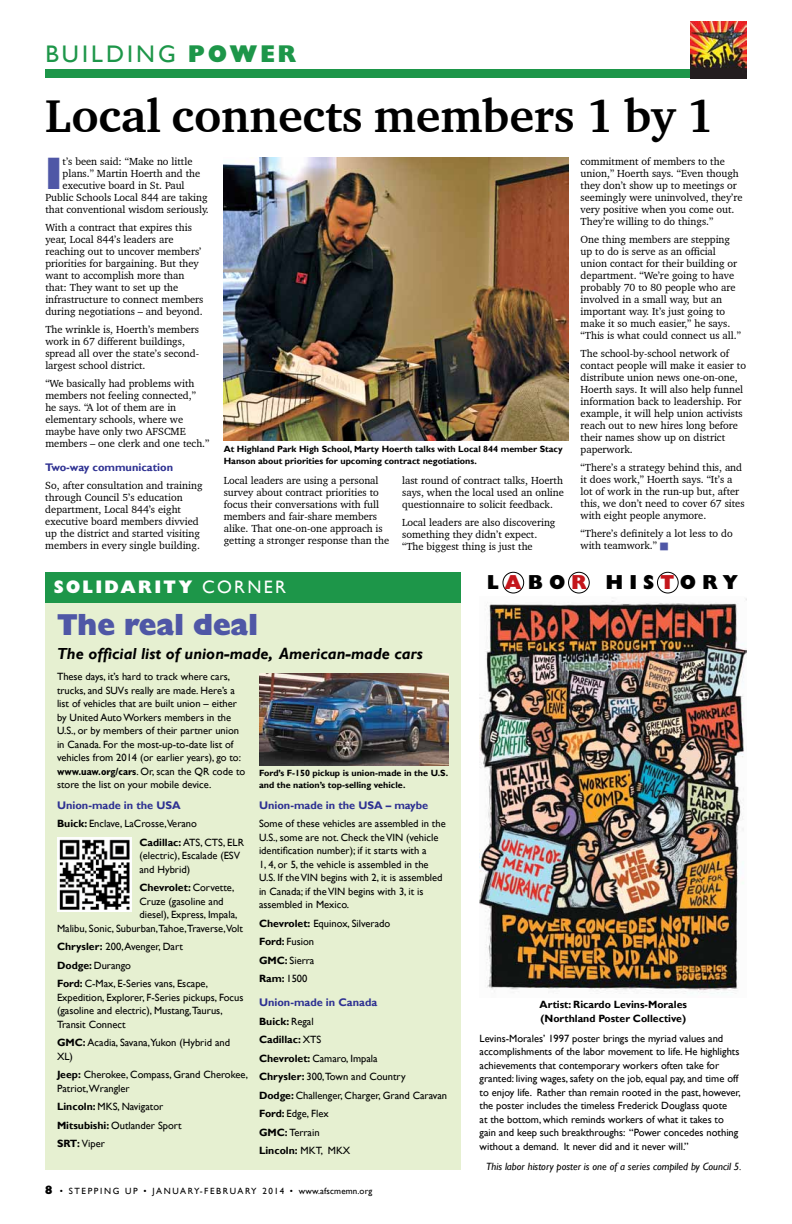
<style>
.page{position:relative;width:792px;height:1224px;background:#fff}
.page>*{position:absolute;margin:0;border:0;box-sizing:border-box;transform-origin:0 0}
.t1{font:700 47px "Charter BT Pro";color:#000}
.t2{font:45.1px "Gill Sans Std Extra Bold Disp";color:#4f57a6}
.t3{font:30px "Gill Sans Std Extra Bold Disp";color:#4f57a6}
.t4{font:24px "Gill Sans";letter-spacing:.13em;color:#1d9649}
.t5{font:20.1px "Gill Sans Std Extra Bold Disp";letter-spacing:.32em;color:#000}
.t6{font:18px "Gill Sans Std Extra Bold Disp";color:#fff}
.t7{font:italic 700 16px "Gill Sans";color:#000}
.t8{font:700 11px "Gill Sans";color:#2e3192}
.t9{font:10.5px/12px "Charter BT Pro";color:#000}
.t10{font:10.5px/13.5px "Gill Sans";color:#000}
.t11{font:700 10.5px/13.5px "Gill Sans";color:#000}
.t12{font:italic 10.5px "Gill Sans";color:#000}
.t13{font:700 9px/12px "Gill Sans";color:#000}
.t14{font:9px "Gill Sans";letter-spacing:.18em;color:#000}
.s1{font-family:"Gill Sans Std Extra Bold Disp"}
.s2{color:#4f57a6}
.s3{font-family:"Gill Sans"}
.s4{color:#c4161c}
.s5{font-family:"Gill Sans Std";font-weight:700;font-stretch:condensed}
.s6{font-weight:700}
.s7{font-weight:400}
.s8{font-family:"Gill Sans Std Extra Bold Disp";font-size:12px}
</style>
<div class="page">
<div style="left:45px;top:603px;width:416px;height:567px;background:#e6f0d1"></div>
<div style="left:45px;top:70px;width:649px;height:8px;background:#1d9649"></div>
<img style="left:690px;top:22px;width:57px;height:57px">
<img style="left:224px;top:157px;width:344px;height:283px">
<img style="left:480px;top:598px;width:267px;height:396px">
<img style="left:259px;top:673px;width:190px;height:93px">
<div style="left:503px;top:572px;width:21px;height:21px;border:1px solid #000;border-radius:50%"></div>
<div style="left:568px;top:572px;width:22px;height:21px;border:1px solid #000;border-radius:50%"></div>
<div style="left:657px;top:572px;width:21px;height:21px;border:1px solid #000;border-radius:50%"></div>
<div style="left:45px;top:572px;width:416px;height:31px;background:#1d9649"></div>
<img style="left:57px;top:838px;width:74px;height:74px">
<h3 class="t4" style="left:45px;top:40px;width:252px">building <span class="s1">POWER</span></h3>
<h1 class="t1" style="left:45px;top:85px;width:670px">Local connects members 1 by 1</h1>
<h2 class="t2" style="left:45px;top:147px;width:19px">I</h2>
<p class="t9" style="left:63px;top:156px;width:131px">t’s been said: “Make no little</p>
<p class="t9" style="left:63px;top:168px;width:139px">plans.” Martin Hoerth and the</p>
<p class="t9" style="left:63px;top:180px;width:123px">executive board in St. Paul</p>
<p class="t9" style="left:45px;top:192px;width:164px">Public Schools Local 844 are taking</p>
<p class="t9" style="left:45px;top:204px;width:165px">that conventional wisdom seriously.</p>
<p class="t9" style="left:45px;top:222px;width:160px">With a contract that expires this year, Local 844’s leaders are reaching out to uncover members’ priorities for bargaining. But they want to accomplish more than that: They want to set up the infrastructure to connect members during negotiations – and beyond.</p>
<p class="t9" style="left:45px;top:324px;width:155px">The wrinkle is, Hoerth’s members work in 67 different buildings, spread all over the state’s second&shy;largest school district.</p>
<p class="t9" style="left:45px;top:378px;width:166px">“We basically had problems with members not feeling connected,” he says. “A lot of them are in elementary schools, where we maybe have only two AFSCME members – one clerk and one tech.”</p>
<p class="t8" style="left:45px;top:461px;width:129px">Two-way communication</p>
<p class="t9" style="left:45px;top:480px;width:159px">So, after consultation and training through Council 5’s education department, Local 844’s eight executive board members divvied up the district and started visiting members in every single building.</p>
<p class="t9" style="left:224px;top:475px;width:167px">Local leaders are using a personal survey about contract priorities to focus their conversations with full members and fair-share members alike. That one-on-one approach is getting a stronger response than the</p>
<p class="t9" style="left:402px;top:475px;width:163px;text-align:justify">last round of contract talks, Hoerth says, when the local used an online questionnaire to solicit feedback.</p>
<p class="t13" style="left:224px;top:443px;width:340px">At Highland Park High School, Marty Hoerth talks with Local 844 member Stacy<br>Hanson about priorities for upcoming contract negotiations.</p>
<p class="t9" style="left:402px;top:517px;width:155px">Local leaders are also discovering something they didn’t expect. “The biggest thing is just the</p>
<p class="t9" style="left:581px;top:156px;width:163px">commitment of members to the union,” Hoerth says. “Even though they don’t show up to meetings or seemingly were uninvolved, they’re very positive when you come out.<br>They’re willing to do things.”</p>
<p class="t9" style="left:581px;top:234px;width:162px">One thing members are stepping up to do is serve as an official union contact for their building or department. “We’re going to have probably 70 to 80 people who are involved in a small way, but an important way. It’s just going to make it so much easier,” he says. “This is what could connect us all.”</p>
<p class="t9" style="left:581px;top:348px;width:167px">The school-by-school network of contact people will make it easier to distribute union news one-on-one,<br>Hoerth says. It will also help funnel information back to leadership. For example, it will help union activists reach out to new hires long before their names show up on district paperwork.</p>
<p class="t9" style="left:581px;top:462px;width:166px">“There’s a strategy behind this, and it does work,” Hoerth says. “It’s a lot of work in the run-up but, after this, we don’t need to cover 67 sites with eight people anymore.</p>
<p class="t9" style="left:581px;top:528px;width:154px">“There’s definitely a lot less to do with teamwork.” <span class="s2">■</span></p>
<h3 class="t6" style="left:54px;top:576px;width:233px">SOLIDARITY <span class="s3">Co rner</span></h3>
<h3 class="t5" style="left:487px;top:570px;width:234px">L<span class="s4">A</span>BO<span class="s4">R</span> HIS<span class="s4">T</span>ORY</h3>
<h3 class="t3" style="left:57px;top:607px;width:203px">THE REAL DEAL</h3>
<h3 class="t7" style="left:57px;top:645px;width:367px">The official list of union-made, American-made cars</h3>
<p class="t10" style="left:57px;top:670px;width:190px">These days, it’s hard to track where cars, trucks, and SUVs really are made. Here’s a list of vehicles that are built union – either by United Auto Workers members in the U.S., or by members of their partner union in Canada. For the most-up-to-date list of vehicles from 2014 (or earlier years), go to: <span class="s5">www.uaw.org/cars</span>. Or, scan the QR code to store the list on your mobile device.</p>
<p class="t8" style="left:57px;top:798px;width:125px">Union-made in the USA</p>
<p class="t10" style="left:139px;top:815px;width:105px;line-height:18.5px;text-indent:-82px"><span class="s6">Buick:</span> Enclave, LaCrosse,Verano<br><span class="s6">Cadillac:</span> AT S, CTS, ELR</p>
<p class="t10" style="left:139px;top:849px;width:102px">(electric), Escalade (ESV and Hybrid)</p>
<p class="t11" style="left:139px;top:881px;width:96px">Chevrolet: <span class="s7">Corvette,</span></p>
<p class="t10" style="left:139px;top:895px;width:86px">Cruze (gasoline and</p>
<p class="t10" style="left:139px;top:908px;width:100px">diesel), Express, Impala,</p>
<p class="t10" style="left:57px;top:922px;width:187px">Malibu, Sonic, Suburban,Tahoe,Traverse,Volt</p>
<p class="t10" style="left:57px;top:938px;width:153px;line-height:18.5px"><span class="s6">Chrysler:</span> 200, Avenger, Dart<br><span class="s6">Dodge:</span> Durango<br><span class="s6">Ford:</span> C-Max, E-Series vans, Escape,</p>
<p class="t10" style="left:57px;top:991px;width:188px">Expedition, Explorer, F-Series pickups, Focus (gasoline and electric), Mustang,Taurus,<br>Transit Connect</p>
<p class="t10" style="left:57px;top:1036px;width:175px"><span class="s6">GMC:</span> Acadia, Savana,Yukon (Hybrid and<br>XL)</p>
<p class="t10" style="left:57px;top:1068px;width:193px"><span class="s6">Jeep:</span> Cherokee, Compass, Grand Cherokee,<br>Patriot,Wrangler</p>
<p class="t10" style="left:57px;top:1098px;width:126px;line-height:18.5px"><span class="s6">Lincoln:</span> MKS, Navigator<br><span class="s6">Mitsubishi:</span> Outlander Sport<br><span class="s6">SRT:</span> Viper</p>
<p class="t13" style="left:259px;top:767px;width:191px">Ford’s F-150 pickup is union-made in the U.S. and the nation’s top-selling vehicle.</p>
<p class="t8" style="left:259px;top:798px;width:171px">Union-made in the USA – maybe</p>
<p class="t10" style="left:259px;top:817px;width:188px">Some of these vehicles are assembled in the U.S., some are not. Check the VIN (vehicle identification number); if it starts with a<br>1, 4, or 5, the vehicle is assembled in the U.S. If the VIN begins with 2, it is assembled in Canada; if the VIN begins with 3, it is assembled in Mexico.</p>
<p class="t10" style="left:259px;top:914px;width:133px;line-height:18.5px"><span class="s6">Chevrolet:</span> Equinox, Silverado<br><span class="s6">Ford:</span> Fusion<br><span class="s6">GMC:</span> Sierra<br><span class="s6">Ram:</span> 1500</p>
<p class="t8" style="left:259px;top:996px;width:120px">Union-made in Canada</p>
<p class="t10" style="left:259px;top:1012px;width:190px;line-height:18.5px"><span class="s6">Buick:</span> Regal<br><span class="s6">Cadillac:</span> XTS<br><span class="s6">Chevrolet:</span> Camaro, Impala<br><span class="s6">Chrysler:</span> 300,Town and Country<br><span class="s6">Dodge:</span> Challenger, Charger, Grand Caravan<br><span class="s6">Ford:</span> Edge, Flex<br><span class="s6">GMC:</span> Terrain<br><span class="s6">Lincoln:</span> MKT, MKX</p>
<p class="t14" style="left:45px;top:1185px;width:329px"><span class="s8">8</span> • Stepping Up • janu ary-febru ary 2014 • www.afscmemn.org</p>
<p class="t11" style="left:540px;top:998px;width:149px">Artist: Ricardo Levins-Morales (Northland Poster Collective)</p>
<p class="t10" style="left:480px;top:1032px;width:263px">Levins-Morales’ 1997 poster brings the myriad values and accomplishments of the labor movement to life. He highlights achievements that contemporary workers often take for granted: living wages, safety on the job, equal pay, and time off to enjoy life. Rather than remain rooted in the past, however, the poster includes the timeless Frederick Douglass quote<br>at the bottom, which reminds workers of what it takes to gain and keep such breakthroughs: “Power concedes nothing without a demand. It never did and it never will.”</p>
<p class="t12" style="left:486px;top:1160px;width:257px">This labor history poster is one of a series compiled by Council 5.</p>
</div>
